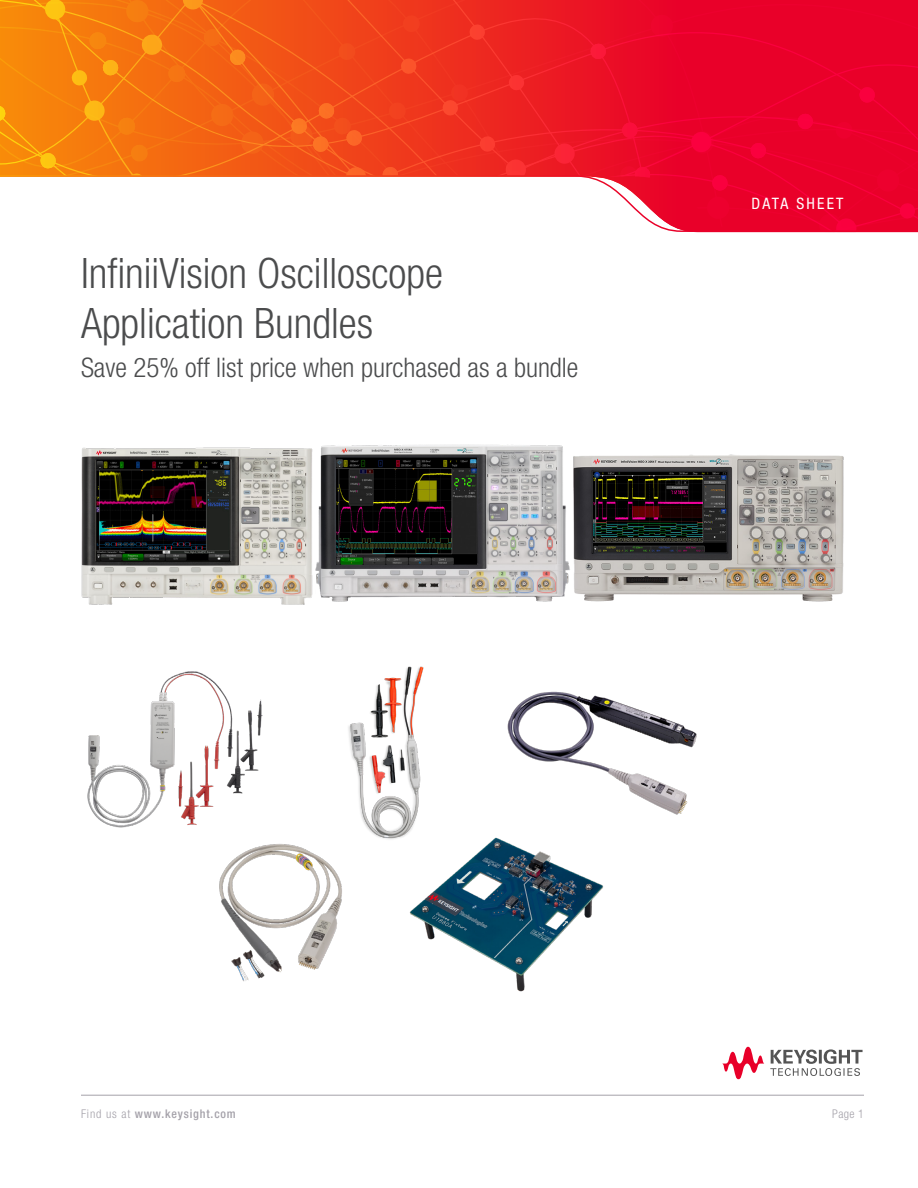
<style>
.page{position:relative;width:918px;height:1188px;background:#fff}
.page>*{position:absolute;margin:0;border:0;box-sizing:border-box;transform-origin:0 0}
.KT_-_Title{font:300 condensed 42px/50.4px "Helvetica Neue LT Std";color:#4b4c4d}
.KT_-_Subtitle{font:300 condensed 27px "Helvetica Neue LT Std";color:#4b4c4d}
.t1{font:condensed 15.75px "Helvetica Neue LT Std";letter-spacing:.14em;color:#fff}
.t2{font:500 condensed 12px "Helvetica Neue LT Std";letter-spacing:.07em;color:#a4a1a9}
.t3{font:300 condensed 12px "Helvetica Neue LT Std";color:#a4a1a9}
.s1{font-weight:300}
</style>
<div class="page">
<hr style="left:81px;top:1095px;width:783px;height:1px;background:#a4a1a9">
<svg style="left:770px;top:1049px;width:93px;height:27px"></svg>
<svg style="left:722px;top:1047px;width:42px;height:32px"></svg>
<svg style="left:0;top:0;width:918px;height:174px;background:#ef361e"></svg>
<svg style="left:0;top:174px;width:918px;height:59px"></svg>
<img style="left:573px;top:454px;width:271px;height:148px">
<img style="left:316px;top:444px;width:254px;height:158px">
<img style="left:81px;top:447px;width:235px;height:158px">
<img style="left:507px;top:691px;width:190px;height:124px">
<img style="left:219px;top:844px;width:123px;height:138px">
<img style="left:87px;top:671px;width:176px;height:157px">
<img style="left:348px;top:666px;width:76px;height:174px">
<img style="left:402px;top:829px;width:202px;height:163px">
<p class="KT_-_Title" style="left:81px;top:248px;width:363px">InfiniiVision Oscilloscope<br>Application Bundles</p>
<p class="KT_-_Subtitle" style="left:81px;top:352px;width:499px">Save 25% off list price when purchased as a bundle</p>
<p class="t1" style="left:752px;top:194px;width:93px">DATA SHEET</p>
<p class="t2" style="left:81px;top:1106px;width:156px"><span class="s1">Find us at</span> www.keysight.com</p>
<p class="t3" style="left:832px;top:1107px;width:33px">Page 1</p>
</div>
